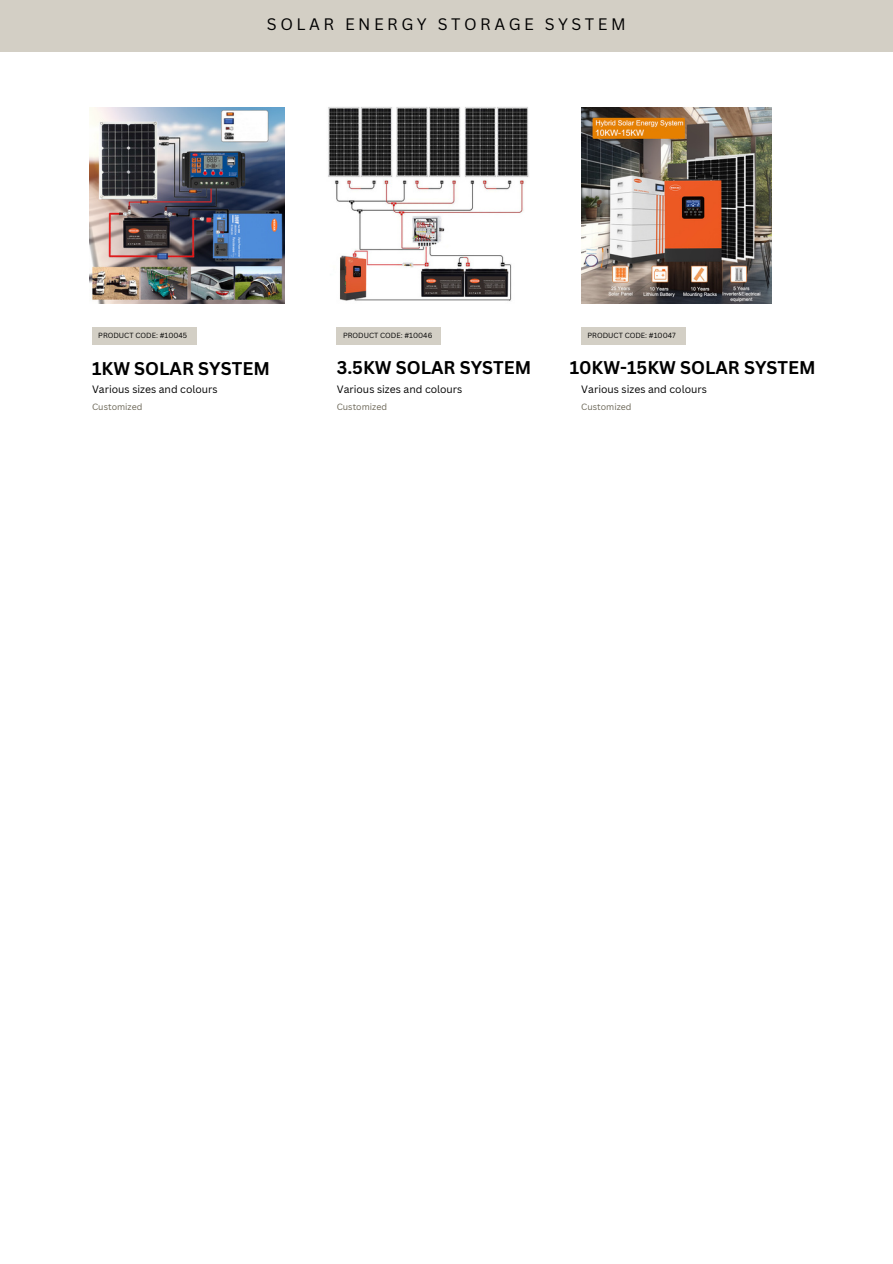
<style>
.page{position:relative;width:893px;height:1264px;background:#fff}
.page>*{position:absolute;margin:0;border:0;box-sizing:border-box;transform-origin:0 0}
.t1{font:700 17.85px "Canva Sans";color:#000}
.t2{font:16.2px "Canva Sans";letter-spacing:.215em;color:#000}
.t3{font:10.35px "Canva Sans";color:#000}
.t4{font:8.85px "Canva Sans";color:#6b6657}
.t5{font:7.2px "Canva Sans";color:#000}
</style>
<div class="page">
<div style="left:92px;top:327px;width:104px;height:17px;background:#d3cfc5"></div>
<div style="left:337px;top:327px;width:104px;height:17px;background:#d3cfc5"></div>
<div style="left:581px;top:327px;width:104px;height:17px;background:#d3cfc5"></div>
<div style="left:0;top:0;width:892px;height:51px;background:#d3cfc5"></div>
<img style="left:89px;top:107px;width:196px;height:196px">
<img style="left:328px;top:107px;width:201px;height:194px">
<img style="left:581px;top:107px;width:190px;height:196px">
<p class="t2" style="left:267px;top:13px;width:360px">SOLAR ENERGY STORAGE SYSTEM</p>
<p class="t5" style="left:98px;top:331px;width:90px">PRODUCT CODE: #10045</p>
<p class="t5" style="left:343px;top:331px;width:91px">PRODUCT CODE: #10046</p>
<p class="t5" style="left:587px;top:331px;width:90px">PRODUCT CODE: #10047</p>
<p class="t1" style="left:92px;top:355px;width:179px">1KW SOLAR SYSTEM</p>
<p class="t1" style="left:337px;top:354px;width:196px">3.5KW SOLAR SYSTEM</p>
<p class="t1" style="left:569px;top:354px;width:247px">10KW-15KW SOLAR SYSTEM</p>
<p class="t3" style="left:92px;top:381px;width:127px">Various sizes and colours</p>
<p class="t3" style="left:337px;top:381px;width:127px">Various sizes and colours</p>
<p class="t3" style="left:581px;top:381px;width:127px">Various sizes and colours</p>
<p class="t4" style="left:337px;top:400px;width:52px">Customized</p>
<p class="t4" style="left:581px;top:400px;width:52px">Customized</p>
<p class="t4" style="left:92px;top:400px;width:52px">Customized</p>
</div>
